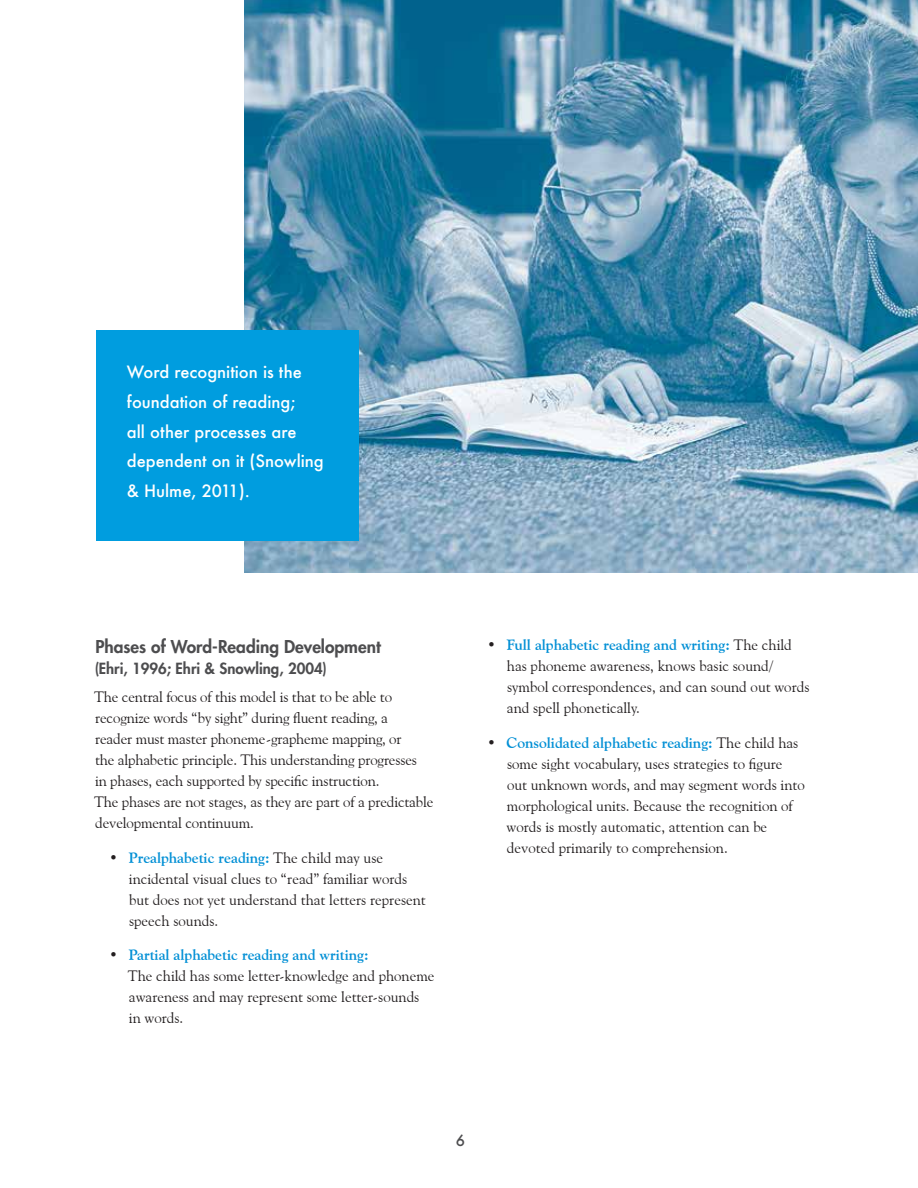
<style>
.page{position:relative;width:918px;height:1188px;background:#fff}
.page>*{position:absolute;margin:0;border:0;box-sizing:border-box;transform-origin:0 0}
.t1{font:800 17.25px "Futura Std";color:#4d4d4f}
.t2{font:500 16.5px/30px "Futura";color:#fff}
.t3{font:15px/21px "Goudy Old Style BT";color:#231f20}
.t4{font:800 15px "Futura Std";color:#4d4d4f}
.t5{font:500 15px "Futura";color:#4d4d4f}
.s1{font-weight:700;color:#008fd5}
</style>
<div class="page">
<img style="left:244px;top:0;width:674px;height:572px">
<div style="left:96px;top:330px;width:263px;height:211px;background:#009ddf"></div>
<p class="t2" style="left:127px;top:356px;width:198px">Word recognition is the foundation of reading;<br>all other processes are dependent on it (Snowling &amp; Hulme, 2011).</p>
<p class="t1" style="left:95px;top:636px;width:287px">Phases of Word-Reading Development</p>
<p class="t4" style="left:95px;top:659px;width:234px">(Ehri, 1996; Ehri &amp; Snowling, 2004)</p>
<p class="t3" style="left:94px;top:686px;width:341px">The central focus of this model is that to be able to recognize words “by sight” during fluent reading, a<br>reader must master phoneme-grapheme mapping, or<br>the alphabetic principle. This understanding progresses<br>in phases, each supported by specific instruction.<br>The phases are not stages, as they are part of a predictable developmental continuum.</p>
<p class="t3" style="left:129px;top:847px;width:298px;text-indent:-20px">• <span class="s1">Prealphabetic reading:</span> The child may use incidental visual clues to “read” familiar words but does not yet understand that letters represent speech sounds.</p>
<p class="t3" style="left:128px;top:944px;width:308px;text-indent:-19px">• <span class="s1">Partial alphabetic reading and writing:<br></span>The child has some letter-knowledge and phoneme awareness and may represent some letter-sounds<br>in words.</p>
<p class="t3" style="left:507px;top:635px;width:304px;text-indent:-20px">• <span class="s1">Full alphabetic reading and writing:</span> The child has phoneme awareness, knows basic sound/ symbol correspondences, and can sound out words and spell phonetically.</p>
<p class="t3" style="left:507px;top:732px;width:300px;text-indent:-20px">• <span class="s1">Consolidated alphabetic reading:</span> The child has some sight vocabulary, uses strategies to figure out unknown words, and may segment words into morphological units. Because the recognition of words is mostly automatic, attention can be devoted primarily to comprehension.</p>
<p class="t5" style="left:456px;top:1131px;width:11px">6</p>
</div>
